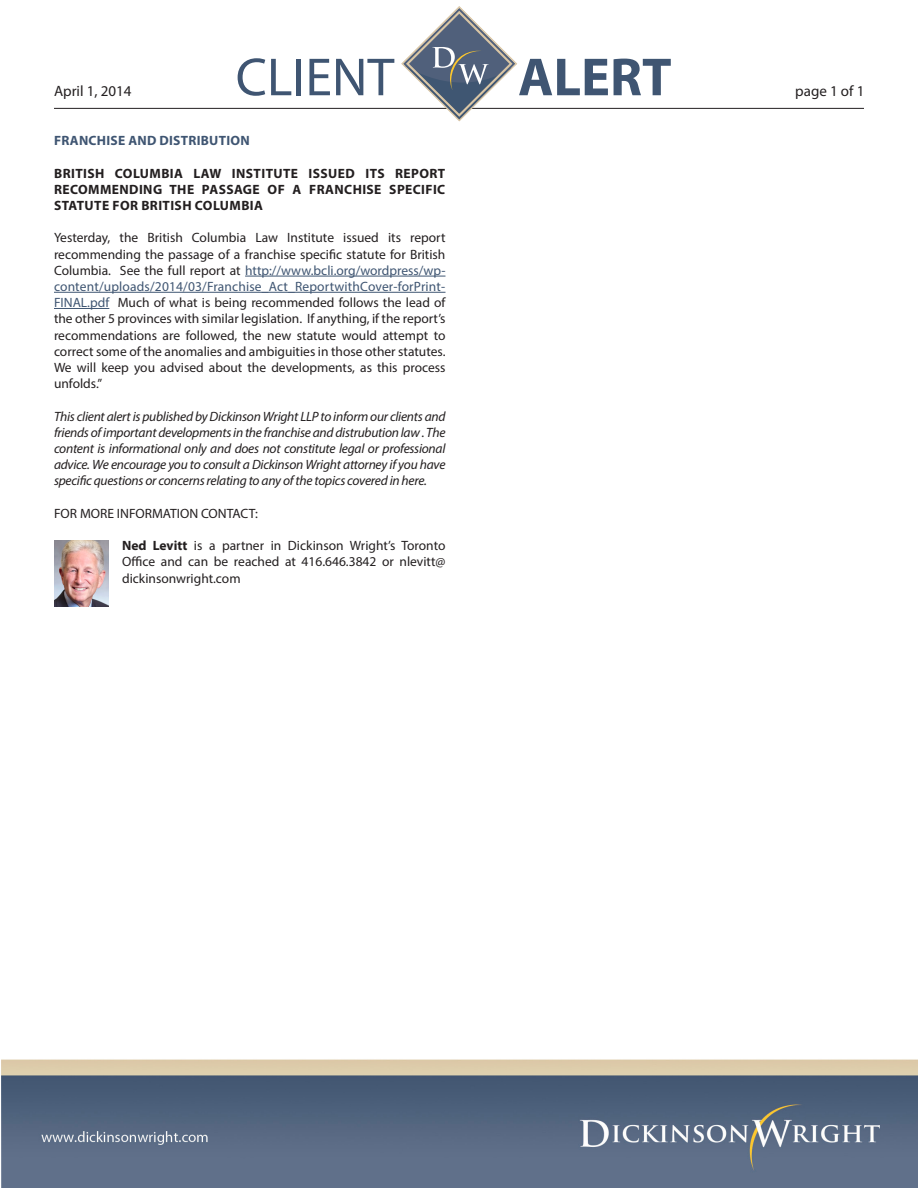
<style>
.page{position:relative;width:918px;height:1188px;background:#fff}
.page>*{position:absolute;margin:0;border:0;box-sizing:border-box;transform-origin:0 0}
.t1{font:54px "Myriad Pro";color:#3f5572}
.t2{font:700 54px "Myriad Pro";color:#3f5572}
.t3{font:15px "Myriad Pro";color:#231f20}
.t4{font:13.5px/16.2px "Myriad Pro";color:#231f20;text-align:justify}
.t5{font:italic 13.5px/16.2px "Myriad Pro";letter-spacing:-.02em;color:#231f20;text-align:justify}
.t6{font:700 13.5px/16.2px "Myriad Pro";letter-spacing:.03em;color:#231f20;text-align:justify}
.t7{font:700 13.5px "Myriad Pro";letter-spacing:.02em;color:#3f5572}
.s1{color:#3f5572}
.s2{font-weight:700}
</style>
<div class="page">
<img style="left:1px;top:107px;width:917px;height:1081px">
<hr style="left:54px;top:108px;width:810px;height:1px;background:#231f20">
<hr style="left:245px;top:276px;width:201px;height:1px;background:#3f5572">
<hr style="left:54px;top:292px;width:392px;height:1px;background:#3f5572">
<hr style="left:54px;top:308px;width:55px;height:1px;background:#3f5572">
<svg style="left:401px;top:6px;width:116px;height:115px"></svg>
<img style="left:54px;top:540px;width:55px;height:66px">
<p class="t1" style="left:236px;top:44px;width:160px">CLIENT</p>
<p class="t2" style="left:518px;top:42px;width:155px">ALERT</p>
<p class="t3" style="left:54px;top:82px;width:79px">April 1, 2014</p>
<p class="t3" style="left:795px;top:82px;width:71px">page 1 of 1</p>
<p class="t7" style="left:54px;top:132px;width:197px">FRANCHISE AND DISTRIBUTION</p>
<p class="t6" style="left:54px;top:164px;width:393px">BRITISH COLUMBIA LAW INSTITUTE ISSUED ITS REPORT RECOMMENDING THE PASSAGE OF A FRANCHISE SPECIFIC STATUTE FOR BRITISH COLUMBIA</p>
<p class="t4" style="left:54px;top:229px;width:393px">Yesterday, the British Columbia Law Institute issued its report recommending the passage of a franchise specific statute for British Columbia. See the full report at <span class="s1">http://www.bcli.org/wordpress/wp&shy;content/uploads/2014/03/Franchise_Act_ReportwithCover-forPrint-FINAL.pdf</span> Much of what is being recommended follows the lead of the other 5 provinces with similar legislation. If anything, if the report’s recommendations are followed, the new statute would attempt to correct some of the anomalies and ambiguities in those other statutes.<br>We will keep you advised about the developments, as this process unfolds.”</p>
<p class="t5" style="left:54px;top:408px;width:393px">This client alert is published by Dickinson Wright LLP to inform our clients and friends of important developments in the franchise and distrubution law . The content is informational only and does not constitute legal or professional advice. We encourage you to consult a Dickinson Wright attorney if you have specific questions or concerns relating to any of the topics covered in here.</p>
<p class="t4" style="left:54px;top:505px;width:205px">FOR MORE INFORMATION CONTACT:</p>
<p class="t4" style="left:122px;top:537px;width:325px"><span class="s2">Ned Levitt</span> is a partner in Dickinson Wright’s Toronto Office and can be reached at 416.646.3842 or nlevitt@ dickinsonwright.com</p>
</div>
